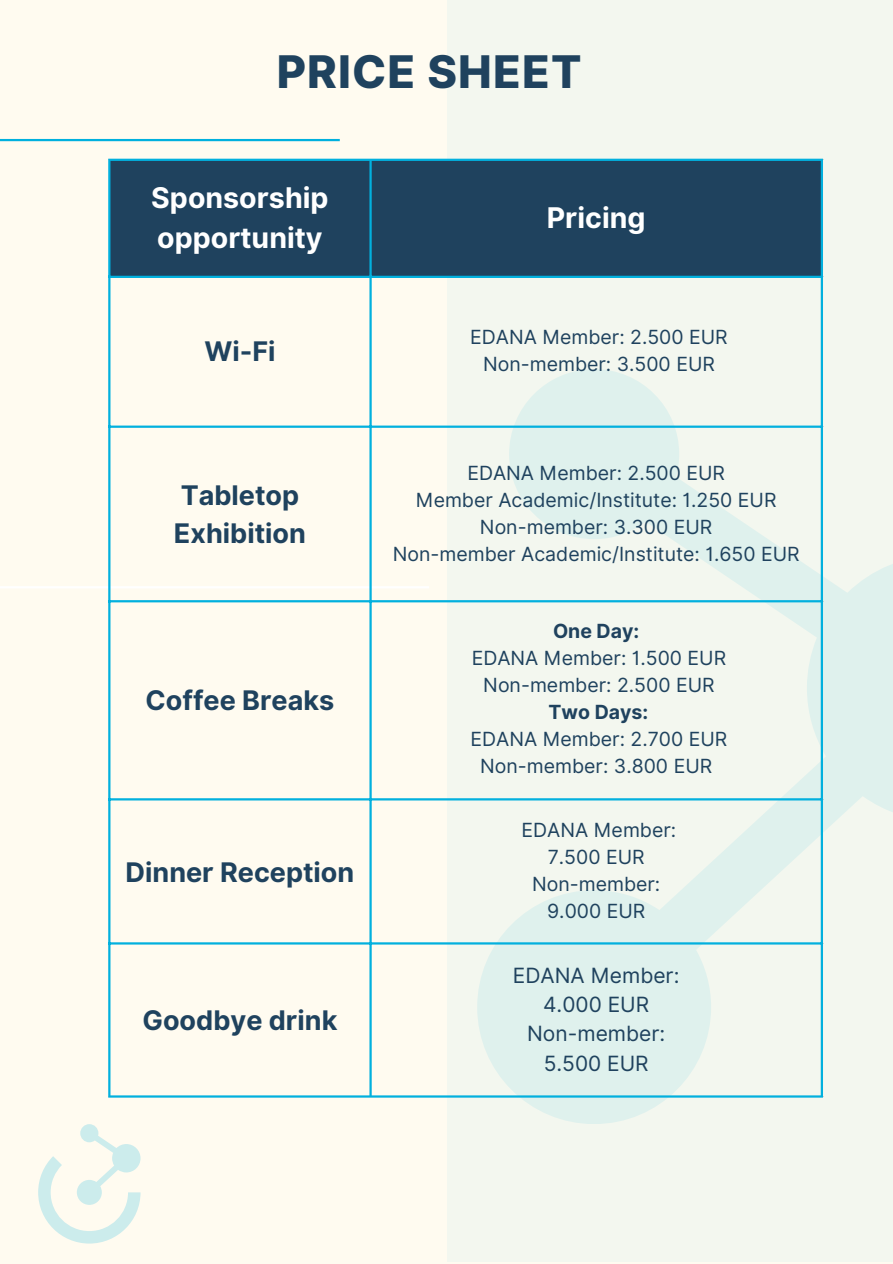
<style>
.page{position:relative;width:893px;height:1264px;background:#fff}
.page>*{position:absolute;margin:0;border:0;box-sizing:border-box;transform-origin:0 0}
.t1{font:800 45px "Inter";letter-spacing:.025em;color:#1f425e}
.t2{font:700 28.5px/39.3px "Inter";color:#fff}
.t3{font:700 27px/37.2px "Inter";color:#1f425e}
.t4{font:21px/29.2px "Inter";color:#1f425e;text-align:center}
.t5{font:19.5px/27px "Inter";color:#1f425e;text-align:center}
.t6{font:700 19.5px "Inter";color:#1f425e}
</style>
<div class="page">
<div style="left:0;top:0;width:892px;height:1263px;background:#fffbf0"></div>
<div style="left:446px;top:0;width:446px;height:1261px;background:#f3f7ef"></div>
<hr style="left:0;top:139px;width:340px;height:2px;background:#00b0de">
<svg style="left:477px;top:369px;width:415px;height:754px"></svg>
<svg style="left:38px;top:1124px;width:102px;height:119px"></svg>
<hr style="left:0;top:586px;width:429px;height:2px;background:#fff">
<div style="left:110px;top:161px;width:710px;height:115px;background:#1f425e"></div>
<hr style="left:108px;top:161px;width:2px;height:934px;background:#02b0de">
<hr style="left:369px;top:161px;width:2px;height:934px;background:#02b0de">
<hr style="left:820px;top:161px;width:2px;height:934px;background:#02b0de">
<hr style="left:108px;top:159px;width:714px;height:2px;background:#02b0de">
<hr style="left:108px;top:276px;width:714px;height:2px;background:#02b0de">
<hr style="left:108px;top:425px;width:714px;height:3px;background:#02b0de">
<hr style="left:108px;top:600px;width:714px;height:2px;background:#02b0de">
<hr style="left:108px;top:798px;width:714px;height:2px;background:#02b0de">
<hr style="left:108px;top:942px;width:714px;height:2px;background:#02b0de">
<hr style="left:108px;top:1095px;width:714px;height:2px;background:#02b0de">
<h1 class="t1" style="left:277px;top:45px;width:306px">PRICE SHEET</h1>
<h2 class="t2" style="left:151px;top:178px;width:179px">Sponsorship opportunity</h2>
<h2 class="t2" style="left:547px;top:198px;width:100px">Pricing</h2>
<h3 class="t3" style="left:204px;top:333px;width:73px">Wi-Fi</h3>
<p class="t5" style="left:470px;top:324px;width:259px">EDANA Member: 2.500 EUR<br>Non-member: 3.500 EUR</p>
<h3 class="t3" style="left:174px;top:477px;width:133px">Tabletop<br>Exhibition</h3>
<h3 class="t3" style="left:146px;top:682px;width:190px">Coffee Breaks</h3>
<h3 class="t3" style="left:125px;top:853px;width:230px">Dinner Reception</h3>
<h3 class="t3" style="left:142px;top:1001px;width:196px">Goodbye drink</h3>
<p class="t5" style="left:393px;top:459px;width:408px">EDANA Member: 2.500 EUR<br>Member Academic/Institute: 1.250 EUR<br>Non-member: 3.300 EUR<br>Non-member Academic/Institute: 1.650 EUR</p>
<p class="t6" style="left:553px;top:619px;width:88px">One Day:</p>
<p class="t5" style="left:471px;top:645px;width:256px">EDANA Member: 1.500 EUR<br>Non-member: 2.500 EUR</p>
<p class="t6" style="left:548px;top:700px;width:101px">Two Days:</p>
<p class="t5" style="left:470px;top:726px;width:258px">EDANA Member: 2.700 EUR<br>Non-member: 3.800 EUR</p>
<p class="t5" style="left:521px;top:816px;width:156px">EDANA Member:<br>7.500 EUR<br>Non-member:<br>9.000 EUR</p>
<p class="t4" style="left:513px;top:960px;width:168px">EDANA Member:<br>4.000 EUR<br>Non-member:<br>5.500 EUR</p>
</div>
